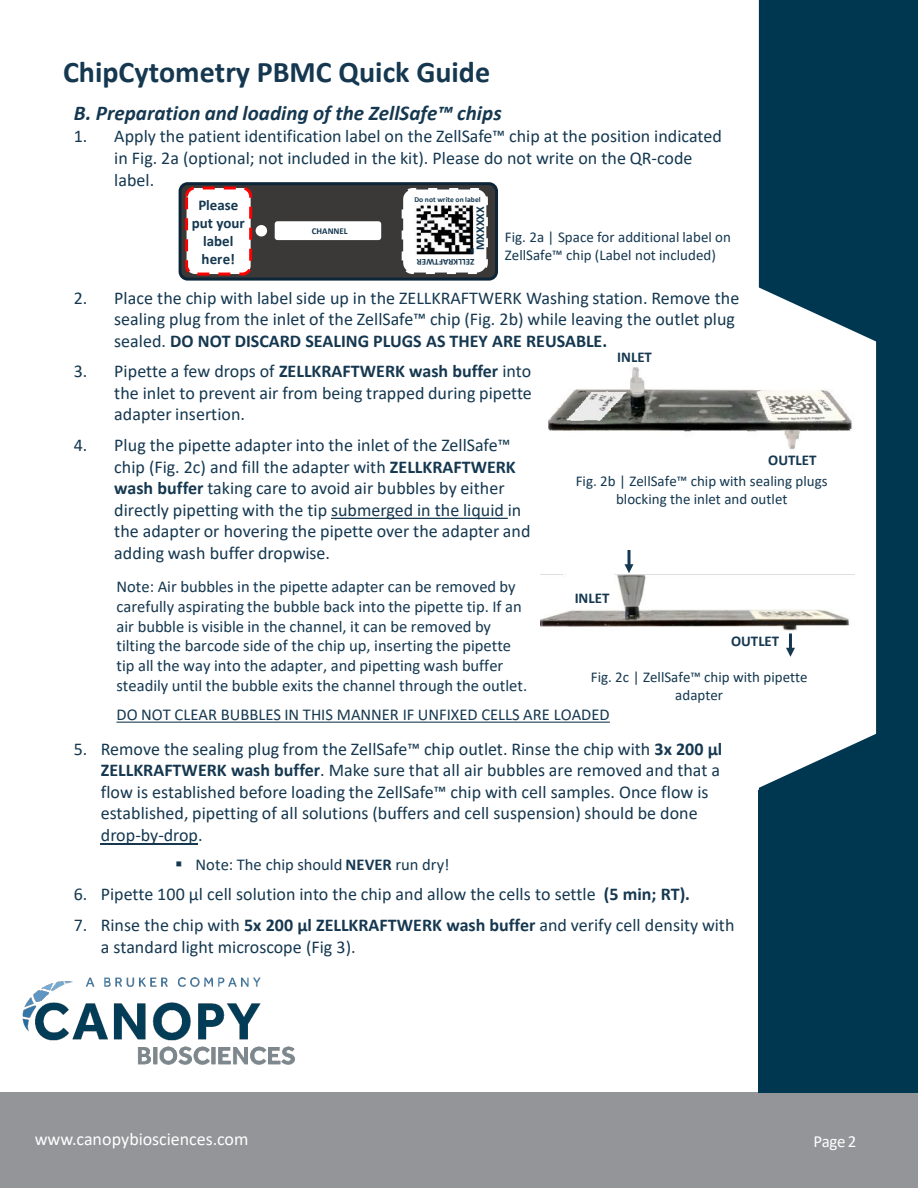
<style>
.page{position:relative;width:918px;height:1188px;background:#fff}
.page>*{position:absolute;margin:0;border:0;box-sizing:border-box;transform-origin:0 0}
.t1{font:700 30px "Calibri";color:#153850}
.t2{font:italic 700 21px "Calibri";color:#153850}
.t3{font:18px/21.6px "Calibri";color:#153850}
.t4{font:18px "Calibri";letter-spacing:-.005em;color:#fff}
.t5{font:16.95px "Calibri";color:#fff}
.t6{font:16.5px/19.8px "Calibri";color:#153850}
.t7{font:15px/18px "Calibri";color:#153850;text-align:center}
.t8{font:700 15px/18px "Calibri";color:#153850;text-align:center}
.t9{font:700 12px "Calibri";color:#153850}
.t10{font:700 9px/10.8px "Calibri";letter-spacing:-.005em;color:#153850}
.t11{font:700 7.5px "Calibri";letter-spacing:.005em;color:#153850}
.s1{font-weight:700}
</style>
<div class="page">
<svg style="left:759px;top:0;width:139px;height:790px;fill:#003750"></svg>
<div style="left:0;top:1093px;width:918px;height:95px;background:#949598"></div>
<div style="left:898px;top:0;width:20px;height:790px;background:#003750"></div>
<div style="left:759px;top:790px;width:159px;height:303px;background:#003750"></div>
<img style="left:22px;top:977px;width:273px;height:88px">
<img style="left:548px;top:363px;width:307px;height:94px">
<svg style="left:331px;top:518px;width:177px;height:1px"></svg>
<img style="left:540px;top:573px;width:315px;height:58px">
<hr style="left:628px;top:550px;width:3px;height:16px;background:#153850">
<svg style="left:625px;top:564px;width:9px;height:9px"></svg>
<hr style="left:789px;top:634px;width:3px;height:15px;background:#153850">
<svg style="left:786px;top:648px;width:9px;height:9px"></svg>
<hr style="left:101px;top:843px;width:97px;height:1px;background:#153850">
<svg style="left:117px;top:722px;width:493px;height:1px"></svg>
<div style="left:180px;top:184px;width:317px;height:95px;background:#3b3838;border-radius:8px"></div>
<div style="left:179px;top:182px;width:319px;height:99px;border:3px solid #0c2638;border-radius:8px"></div>
<div style="left:400px;top:187px;width:89px;height:89px;background:#fff;border:3px dashed #3b3838;border-radius:11px"></div>
<img style="left:416px;top:204px;width:58px;height:51px">
<div style="left:275px;top:221px;width:106px;height:19px;background:#fff;border:3px solid #fff"></div>
<div style="left:257px;top:227px;width:9px;height:8px;background:#fff;border-radius:50%"></div>
<div style="left:256px;top:225px;width:11px;height:11px;border:3px solid #fff;border-radius:50%"></div>
<div style="left:187px;top:188px;width:64px;height:86px;background:#fff;border-radius:8px"></div>
<div style="left:185px;top:187px;width:67px;height:89px;border:3px dashed #f00;border-radius:8px"></div>
<h2 class="t1" style="left:63px;top:51px;width:429px">ChipCytometry PBMC Quick Guide</h2>
<p class="t2" style="left:74px;top:98px;width:429px">B. Preparation and loading of the ZellSafe™ chips</p>
<p class="t3" style="left:114px;top:125px;width:609px;text-indent:-40px">1. Apply the patient identification label on the ZellSafe™ chip at the position indicated in Fig. 2a (optional; not included in the kit). Please do not write on the QR-code label.</p>
<p class="t8" style="left:192px;top:196px;width:55px">Please put your label here!</p>
<p class="t10" style="left:312px;top:226px;width:37px">CHANNEL</p>
<p class="t11" style="left:415px;top:194px;width:68px">Do not write on label</p>
<p class="t9" style="left:472px;top:250px;width:45px;rotate:-90deg">MXXXXX</p>
<p class="t10" style="left:475px;top:268px;width:59px;rotate:-180deg">ZELLKRAFTWER<br>K</p>
<p class="t7" style="left:505px;top:228px;width:228px;text-align:left">Fig. 2a | Space for additional label on<br>ZellSafe™ chip (Label not included)</p>
<p class="t3" style="left:114px;top:286px;width:627px;text-indent:-40px">2. Place the chip with label side up in the ZELLKRAFTWERK Washing station. Remove the sealing plug from the inlet of the ZellSafe™ chip (Fig. 2b) while leaving the outlet plug sealed. <span class="s1">DO NOT DISCARD SEALING PLUGS AS THEY ARE REUSABLE.</span></p>
<p class="t3" style="left:114px;top:360px;width:419px;text-align:justify;text-indent:-40px">3. Pipette a few drops of <span class="s1">ZELLKRAFTWERK wash buffer</span> into the inlet to prevent air from being trapped during pipette adapter insertion.</p>
<p class="t3" style="left:114px;top:434px;width:418px;text-indent:-40px">4. Plug the pipette adapter into the inlet of the ZellSafe™ chip (Fig. 2c) and fill the adapter with <span class="s1">ZELLKRAFTWERK wash buffer</span> taking care to avoid air bubbles by either directly pipetting with the tip submerged in the liquid in the adapter or hovering the pipette over the adapter and adding wash buffer dropwise.</p>
<p class="t8" style="left:575px;top:589px;width:36px">INLET</p>
<p class="t8" style="left:731px;top:632px;width:50px">OUTLET</p>
<p class="t7" style="left:591px;top:668px;width:218px">Fig. 2c | ZellSafe™ chip with pipette adapter</p>
<p class="t8" style="left:617px;top:347px;width:36px">INLET</p>
<p class="t8" style="left:768px;top:450px;width:50px">OUTLET</p>
<p class="t7" style="left:576px;top:472px;width:253px">Fig. 2b | ZellSafe™ chip with sealing plugs blocking the inlet and outlet</p>
<p class="t6" style="left:117px;top:576px;width:412px">Note: Air bubbles in the pipette adapter can be removed by carefully aspirating the bubble back into the pipette tip. If an air bubble is visible in the channel, it can be removed by tilting the barcode side of the chip up, inserting the pipette tip all the way into the adapter, and pipetting wash buffer steadily until the bubble exits the channel through the outlet.</p>
<p class="t6" style="left:117px;top:704px;width:495px">DO NOT CLEAR BUBBLES IN THIS MANNER IF UNFIXED CELLS ARE LOADED</p>
<p class="t3" style="left:101px;top:737px;width:623px;text-indent:-27px">5. Remove the sealing plug from the ZellSafe™ chip outlet. Rinse the chip with <span class="s1">3x 200 µl ZELLKRAFTWERK wash buffer</span>. Make sure that all air bubbles are removed and that a flow is established before loading the ZellSafe™ chip with cell samples. Once flow is established, pipetting of all solutions (buffers and cell suspension) should be done drop-by-drop.</p>
<p class="t6" style="left:175px;top:854px;width:276px">▪ Note: The chip should <span class="s1">NEVER</span> run dry!</p>
<p class="t3" style="left:74px;top:883px;width:618px">6. Pipette 100 µl cell solution into the chip and allow the cells to settle <span class="s1">(5 min; RT).</span></p>
<p class="t3" style="left:101px;top:914px;width:635px;text-indent:-27px">7. Rinse the chip with <span class="s1">5x 200 µl ZELLKRAFTWERK wash buffer</span> and verify cell density with a standard light microscope (Fig 3).</p>
<p class="t4" style="left:35px;top:1127px;width:215px">www.canopybiosciences.com</p>
<p class="t5" style="left:813px;top:1130px;width:45px">Page 2</p>
</div>
